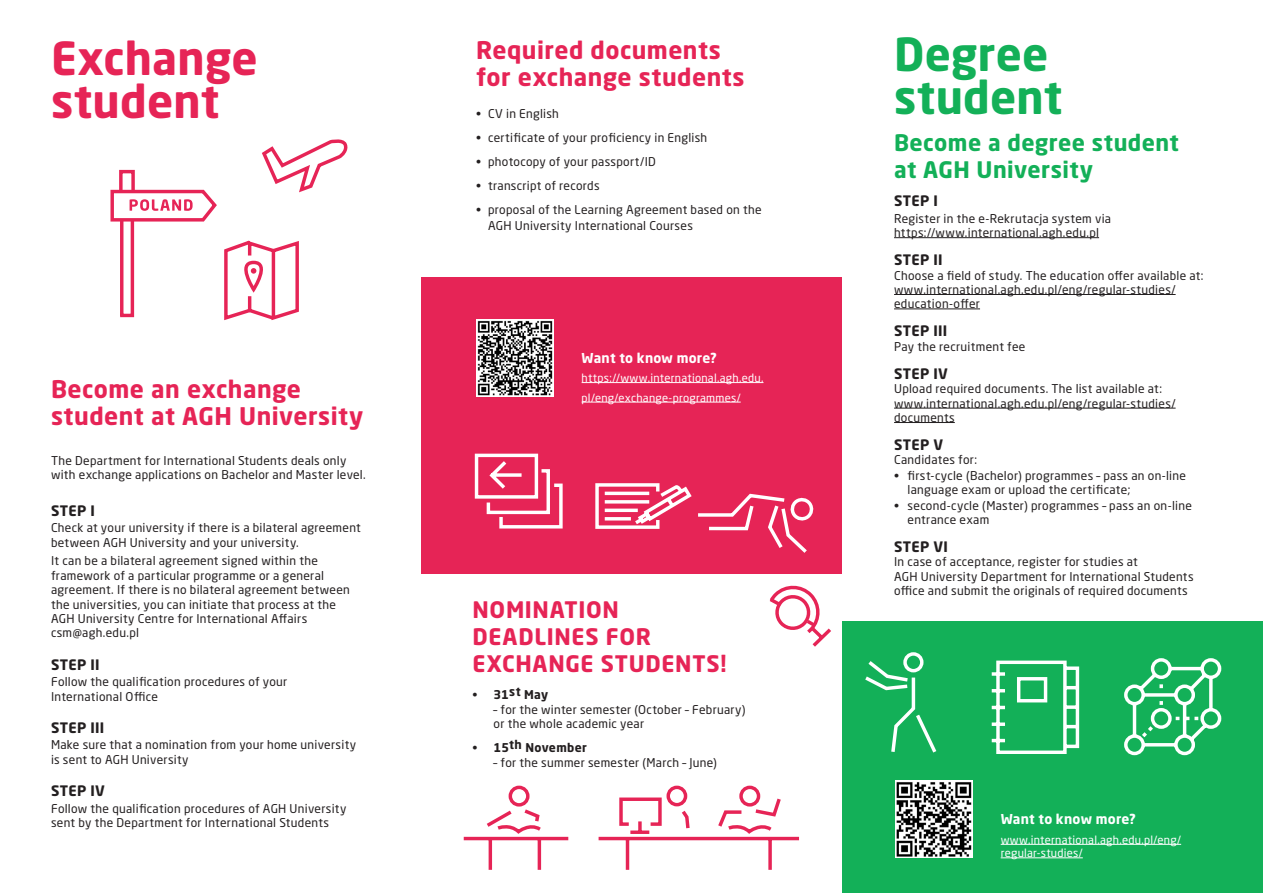
<style>
.page{position:relative;width:1263px;height:893px;background:#fff}
.page>*{position:absolute;margin:0;border:0;box-sizing:border-box;transform-origin:0 0}
.t1{font:700 45px/43.5px "Neo Sans Pro";letter-spacing:.005em;color:#e62456}
.t2{font:700 45px/43.5px "Neo Sans Pro";letter-spacing:.005em;color:#13b058}
.t3{font:700 24px/27px "Neo Sans Pro";letter-spacing:.02em;color:#e62456}
.t4{font:700 22.5px/27px "Neo Sans Pro";letter-spacing:.03em;color:#e62456}
.t5{font:700 22.5px/27px "Neo Sans Pro";letter-spacing:.02em;color:#13b058}
.t6{font:700 14.25px "Neo Sans Pro";letter-spacing:.025em;color:#231f20}
.t7{font:700 13.5px "Neo Sans Pro";letter-spacing:.015em;color:#fff}
.t8{font:12px/14.4px "Neo Sans Pro";letter-spacing:.025em;color:#231f20}
.t9{font:700 12px "Neo Sans Pro";letter-spacing:.025em;color:#231f20}
.t10{font:11.25px/19.5px "Neo Sans Pro";letter-spacing:.02em;color:#fff}
.s1{font-weight:400}
</style>
<div class="page">
<div style="left:421px;top:277px;width:421px;height:297px;background:#e62456"></div>
<div style="left:842px;top:621px;width:421px;height:272px;background:#13b058"></div>
<hr style="left:894px;top:237px;width:205px;height:1px;background:#231f20">
<hr style="left:894px;top:294px;width:281px;height:1px;background:#231f20">
<hr style="left:894px;top:309px;width:86px;height:1px;background:#231f20">
<hr style="left:894px;top:408px;width:281px;height:1px;background:#231f20">
<hr style="left:894px;top:422px;width:61px;height:1px;background:#231f20">
<hr style="left:582px;top:382px;width:181px;height:1px;background:#fff">
<hr style="left:582px;top:402px;width:159px;height:1px;background:#fff">
<img style="left:476px;top:319px;width:77px;height:78px">
<hr style="left:1001px;top:844px;width:180px;height:1px;background:#fff">
<hr style="left:1001px;top:857px;width:82px;height:1px;background:#fff">
<img style="left:895px;top:780px;width:78px;height:78px">
<svg style="left:769px;top:585px;width:62px;height:62px"></svg>
<svg style="left:474px;top:453px;width:89px;height:76px"></svg>
<svg style="left:595px;top:483px;width:219px;height:70px"></svg>
<svg style="left:598px;top:785px;width:201px;height:85px"></svg>
<svg style="left:463px;top:785px;width:106px;height:85px"></svg>
<svg style="left:110px;top:139px;width:238px;height:182px"></svg>
<svg style="left:991px;top:660px;width:89px;height:94px"></svg>
<svg style="left:865px;top:652px;width:72px;height:101px"></svg>
<svg style="left:1124px;top:658px;width:98px;height:98px"></svg>
<p class="t1" style="left:51px;top:35px;width:208px">Exchange student</p>
<p class="t2" style="left:894px;top:31px;width:170px">Degree student</p>
<p class="t3" style="left:476px;top:36px;width:246px">Required documents</p>
<p class="t3" style="left:476px;top:63px;width:270px">for exchange students</p>
<p class="t8" style="left:476px;top:106px;width:84px">• CV in English</p>
<p class="t8" style="left:476px;top:130px;width:233px">• certificate of your proficiency in English</p>
<p class="t8" style="left:476px;top:154px;width:181px">• photocopy of your passport/ID</p>
<p class="t8" style="left:476px;top:178px;width:125px">• transcript of records</p>
<p class="t8" style="left:488px;top:202px;width:275px;line-height:15.5px;text-indent:-12px">• proposal of the Learning Agreement based on the<br>AGH University International Courses</p>
<p class="t5" style="left:894px;top:129px;width:286px">Become a degree student at AGH University</p>
<p class="t6" style="left:894px;top:192px;width:45px">STEP I</p>
<p class="t8" style="left:894px;top:211px;width:218px">Register in the e-Rekrutacja system via https://www.international.agh.edu.pl</p>
<p class="t6" style="left:894px;top:251px;width:50px">STEP II</p>
<p class="t8" style="left:894px;top:268px;width:311px">Choose a field of study. The education offer available at: www.international.agh.edu.pl/eng/regular-studies/ education-offer</p>
<p class="t6" style="left:894px;top:322px;width:55px">STEP III</p>
<p class="t8" style="left:894px;top:339px;width:133px">Pay the recruitment fee</p>
<p class="t6" style="left:894px;top:364px;width:55px">STEP IV</p>
<p class="t8" style="left:894px;top:381px;width:283px">Upload required documents. The list available at: www.international.agh.edu.pl/eng/regular-studies/ documents</p>
<p class="t6" style="left:894px;top:435px;width:51px">STEP V</p>
<p class="t8" style="left:894px;top:453px;width:85px">Candidates for:</p>
<p class="t8" style="left:907px;top:468px;width:280px;text-indent:-14px">• first-cycle (Bachelor) programmes – pass an on-line language exam or upload the certificate;</p>
<p class="t8" style="left:907px;top:498px;width:286px;text-indent:-14px">• second-cycle (Master) programmes – pass an on-line entrance exam</p>
<p class="t6" style="left:894px;top:538px;width:55px">STEP VI</p>
<p class="t8" style="left:894px;top:555px;width:301px">In case of acceptance, register for studies at<br>AGH University Department for International Students office and submit the originals of required documents</p>
<p class="t7" style="left:582px;top:349px;width:137px">Want to know more?</p>
<p class="t10" style="left:582px;top:368px;width:183px">https://www.international.agh.edu. pl/eng/exchange-programmes/</p>
<p class="t3" style="left:51px;top:375px;width:314px">Become an exchange student at AGH University</p>
<p class="t8" style="left:51px;top:453px;width:316px">The Department for International Students deals only with exchange applications on Bachelor and Master level.</p>
<p class="t6" style="left:51px;top:501px;width:45px">STEP I</p>
<p class="t8" style="left:51px;top:521px;width:311px">Check at your university if there is a bilateral agreement between AGH University and your university.</p>
<p class="t8" style="left:51px;top:554px;width:300px">It can be a bilateral agreement signed within the framework of a particular programme or a general agreement. If there is no bilateral agreement between the universities, you can initiate that process at the AGH University Centre for International Affairs csm@agh.edu.pl</p>
<p class="t6" style="left:51px;top:655px;width:50px">STEP II</p>
<p class="t8" style="left:51px;top:674px;width:238px">Follow the qualification procedures of your<br>International Office</p>
<p class="t6" style="left:51px;top:718px;width:55px">STEP III</p>
<p class="t8" style="left:51px;top:738px;width:307px">Make sure that a nomination from your home university is sent to AGH University</p>
<p class="t6" style="left:51px;top:782px;width:55px">STEP IV</p>
<p class="t8" style="left:51px;top:801px;width:297px">Follow the qualification procedures of AGH University sent by the Department for International Students</p>
<p class="t4" style="left:473px;top:596px;width:255px">NOMINATION<br>DEADLINES FOR<br>EXCHANGE STUDENTS!</p>
<p class="t9" style="left:473px;top:687px;width:77px"><span class="s1">•</span> 31st May</p>
<p class="t8" style="left:494px;top:702px;width:253px">– for the winter semester (October – February) or the whole academic year</p>
<p class="t9" style="left:473px;top:740px;width:116px"><span class="s1">•</span> 15th November</p>
<p class="t8" style="left:494px;top:755px;width:225px">– for the summer semester (March – June)</p>
<p class="t7" style="left:1001px;top:811px;width:137px">Want to know more?</p>
<p class="t10" style="left:1001px;top:833px;width:182px;line-height:13.5px">www.international.agh.edu.pl/eng/ regular-studies/</p>
</div>
